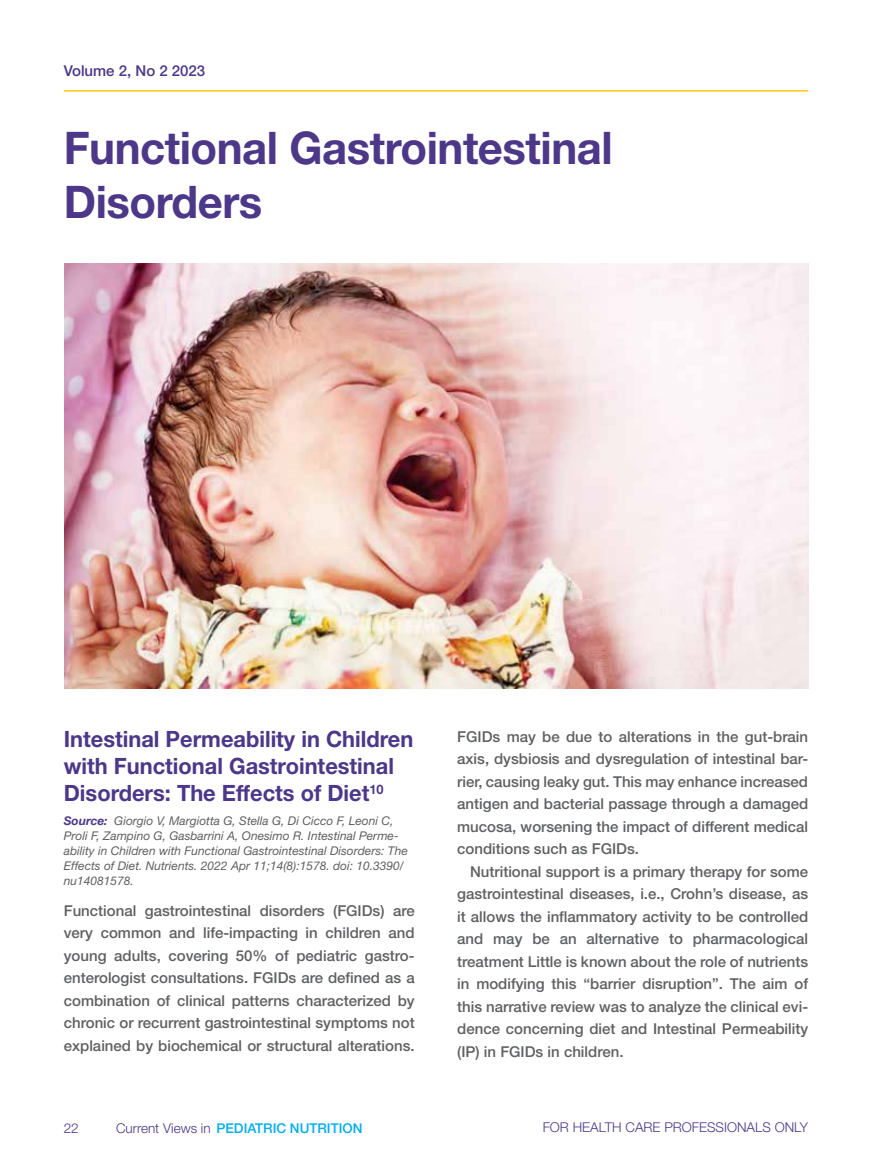
<style>
.page{position:relative;width:872px;height:1161px;background:#fff}
.page>*{position:absolute;margin:0;border:0;box-sizing:border-box;transform-origin:0 0}
.t1{font:700 45px/54px "Helvetica Neue LT Std";letter-spacing:-.01em;color:#4c3789}
.t2{font:700 22.5px/27px "Helvetica Neue LT Std";color:#4c3789}
.t3{font:500 15px/22.5px "Helvetica Neue LT Std";color:#5f6062;text-align:justify}
.t4{font:500 15px "Helvetica Neue LT Std";color:#4c3789}
.t5{font:300 13.5px "Helvetica Neue LT Std";color:#4c3789}
.t6{font:500 13.5px "Helvetica Neue LT Std";color:#00aeef}
.t7{font:italic 12px/15px "Helvetica Neue LT Std";color:#5f6062}
.s1{font-weight:700;color:#4c3789}
.s2{font-weight:300;color:#4c3789}
</style>
<div class="page">
<hr style="left:64px;top:90px;width:744px;height:2px;background:#ffcb05">
<img style="left:65px;top:263px;width:744px;height:425px">
<p class="t4" style="left:64px;top:62px;width:143px">Volume 2, No 2 2023</p>
<h1 class="t1" style="left:64px;top:120px;width:550px">Functional Gastrointestinal<br>Disorders</h1>
<h2 class="t2" style="left:64px;top:725px;width:351px">Intestinal Permeability in Children with Functional Gastrointestinal<br>Disorders: The Effects of Diet<sup>10</sup></h2>
<p class="t7" style="left:64px;top:813px;width:345px"><span class="s1">Source:</span> Giorgio V, Margiotta G, Stella G, Di Cicco F, Leoni C, Proli F, Zampino G, Gasbarrini A, Onesimo R. Intestinal Perme&shy;ability in Children with Functional Gastrointestinal Disorders: The Effects of Diet. Nutrients. 2022 Apr 11;14(8):1578. doi: 10.3390/ nu14081578.</p>
<p class="t3" style="left:64px;top:899px;width:352px">Functional gastrointestinal disorders (FGIDs) are very common and life-impacting in children and young adults, covering 50% of pediatric gastro&shy;enterologist consultations. FGIDs are defined as a combination of clinical patterns characterized by chronic or recurrent gastrointestinal symptoms not explained by biochemical or structural alterations.</p>
<p class="t5" style="left:64px;top:1119px;width:17px">22</p>
<p class="t6" style="left:116px;top:1120px;width:248px"><span class="s2">Current Views in</span> PEDIATRIC NUTRITION</p>
<p class="t3" style="left:457px;top:725px;width:352px">FGIDs may be due to alterations in the gut-brain axis, dysbiosis and dysregulation of intestinal bar&shy;rier, causing leaky gut. This may enhance increased antigen and bacterial passage through a damaged mucosa, worsening the impact of different medical conditions such as FGIDs.</p>
<p class="t3" style="left:457px;top:860px;width:352px;text-indent:13px">Nutritional support is a primary therapy for some gastrointestinal diseases, i.e., Crohn’s disease, as it allows the inflammatory activity to be controlled and may be an alternative to pharmacological treatment Little is known about the role of nutrients in modifying this “barrier disruption”. The aim of this narrative review was to analyze the clinical evi&shy;dence concerning diet and Intestinal Permeability (IP) in FGIDs in children.</p>
<p class="t5" style="left:543px;top:1119px;width:267px">FOR HEALTH CARE PROFESSIONALS ONLY</p>
</div>
